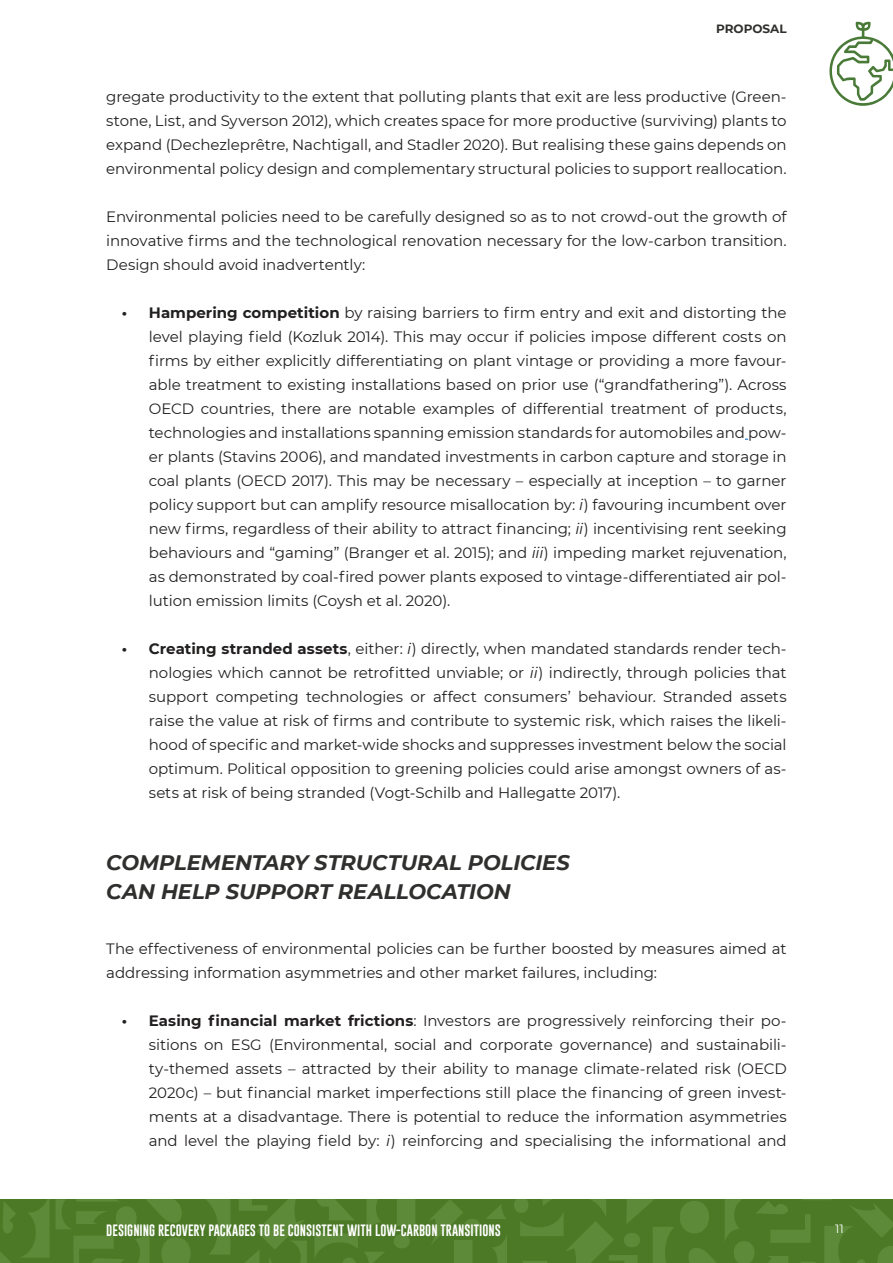
<style>
.page{position:relative;width:893px;height:1263px;background:#fff}
.page>*{position:absolute;margin:0;border:0;box-sizing:border-box;transform-origin:0 0}
.t1{font:italic 700 21px/28.5px "Montserrat";letter-spacing:-.005em;color:#2f302e}
.t2{font:15px/24px "Montserrat";letter-spacing:-.005em;color:#221f1f;text-align:justify}
.t3{font:12px "Gobold";color:#fff}
.t4{font:700 12px "Montserrat";color:#2f302e}
.t5{font:12px "Montserrat";color:#fff}
.s1{font-weight:700}
.s2{font-style:italic}
</style>
<div class="page">
<div style="left:0;top:1199px;width:893px;height:64px;background:#4b7926"></div>
<svg style="left:514px;top:1199px;width:379px;height:64px"></svg>
<svg style="left:430px;top:1200px;width:77px;height:63px"></svg>
<svg style="left:0;top:1199px;width:415px;height:64px"></svg>
<svg style="left:829px;top:22px;width:64px;height:84px"></svg>
<p class="t4" style="left:716px;top:20px;width:72px">PROPOSAL</p>
<p class="t2" style="left:106px;top:85px;width:682px">gregate productivity to the extent that polluting plants that exit are less productive (Green&shy;stone, List, and Syverson 2012), which creates space for more productive (surviving) plants to expand (Dechezleprêtre, Nachtigall, and Stadler 2020). But realising these gains depends on environmental policy design and complementary structural policies to support reallocation.</p>
<p class="t2" style="left:106px;top:205px;width:682px">Environmental policies need to be carefully designed so as to not crowd-out the growth of innovative firms and the technological renovation necessary for the low-carbon transition.<br>Design should avoid inadvertently:</p>
<p class="t2" style="left:149px;top:300px;width:639px;text-indent:-27px"><span class="s1">• Hampering competition</span> by raising barriers to firm entry and exit and distorting the level playing field (Kozluk 2014). This may occur if policies impose different costs on firms by either explicitly differentiating on plant vintage or providing a more favour&shy;able treatment to existing installations based on prior use (“grandfathering”). Across OECD countries, there are notable examples of differential treatment of products, technologies and installations spanning emission standards for automobiles and pow&shy;er plants (Stavins 2006), and mandated investments in carbon capture and storage in coal plants (OECD 2017). This may be necessary – especially at inception – to garner policy support but can amplify resource misallocation by: <span class="s2">i</span>) favouring incumbent over new firms, regardless of their ability to attract financing; <span class="s2">ii</span>) incentivising rent seeking behaviours and “gaming” (Branger et al. 2015); and <span class="s2">iii</span>) impeding market rejuvenation, as demonstrated by coal-fired power plants exposed to vintage-differentiated air pol&shy;lution emission limits (Coysh et al. 2020).</p>
<p class="t2" style="left:149px;top:637px;width:639px;text-indent:-27px"><span class="s1">• Creating stranded assets</span>, either: <span class="s2">i</span>) directly, when mandated standards render tech&shy;nologies which cannot be retrofitted unviable; or <span class="s2">ii</span>) indirectly, through policies that support competing technologies or affect consumers’ behaviour. Stranded assets raise the value at risk of firms and contribute to systemic risk, which raises the likeli&shy;hood of specific and market-wide shocks and suppresses investment below the social optimum. Political opposition to greening policies could arise amongst owners of as&shy;sets at risk of being stranded (Vogt-Schilb and Hallegatte 2017).</p>
<h1 class="t1" style="left:106px;top:847px;width:465px">COMPLEMENTARY STRUCTURAL POLICIES<br>CAN HELP SUPPORT REALLOCATION</h1>
<p class="t2" style="left:106px;top:937px;width:682px">The effectiveness of environmental policies can be further boosted by measures aimed at addressing information asymmetries and other market failures, including:</p>
<p class="t2" style="left:149px;top:1009px;width:639px;text-indent:-27px"><span class="s1">• Easing financial market frictions</span>: Investors are progressively reinforcing their po&shy;sitions on ESG (Environmental, social and corporate governance) and sustainabili&shy;ty-themed assets – attracted by their ability to manage climate-related risk (OECD 2020c) – but financial market imperfections still place the financing of green invest&shy;ments at a disadvantage. There is potential to reduce the information asymmetries and level the playing field by: <span class="s2">i</span>) reinforcing and specialising the informational and</p>
<p class="t3" style="left:106px;top:1225px;width:396px">DESIGNING RECOVERY PACKAGES TO BE CONSISTENT WITH LOW-CARBON TRANSITIONS</p>
<p class="t5" style="left:835px;top:1223px;width:10px">11</p>
</div>
